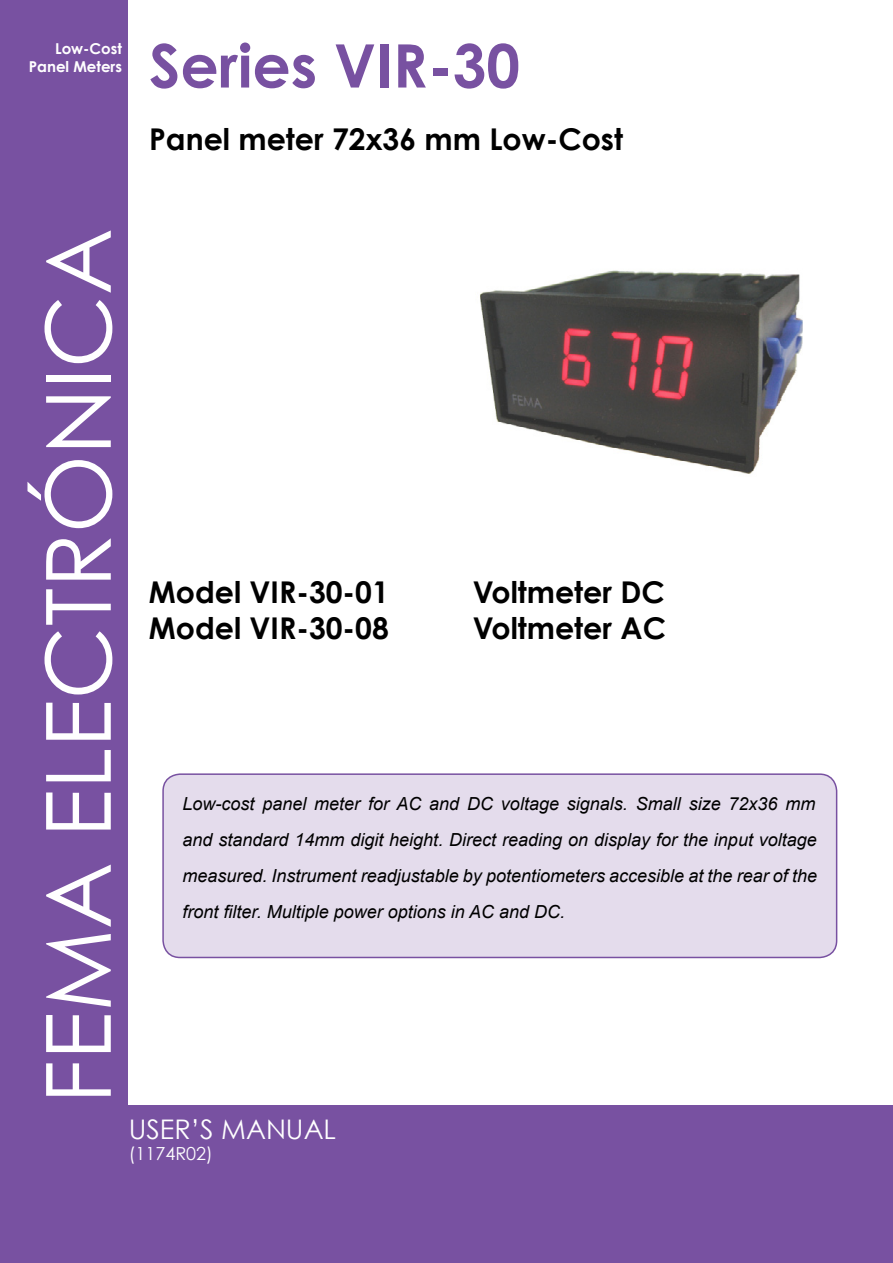
<style>
.page{position:relative;width:893px;height:1263px;background:#fff}
.page>*{position:absolute;margin:0;border:0;box-sizing:border-box;transform-origin:0 0}
.t1{font:90px "Century Gothic";color:#fff}
.t2{font:700 60px "Century Gothic";color:#7851a1}
.t3{font:700 30px "Century Gothic";color:#000}
.t4{font:27px "Century Gothic";color:#fff}
.t5{font:italic 18px/36px "Arial";color:#000;text-align:justify}
.t6{font:18px "Century Gothic";color:#fff}
.t7{font:700 15px/18px "Century Gothic";color:#fff;text-align:right}
</style>
<div class="page">
<div style="left:163px;top:774px;width:674px;height:183px;background:#e4dcec;border-radius:17px"></div>
<div style="left:162px;top:773px;width:675px;height:185px;border:2px solid #7851a1;border-radius:17px"></div>
<div style="left:0;top:0;width:128px;height:1263px;background:#7851a1"></div>
<div style="left:0;top:1105px;width:893px;height:158px;background:#7851a1"></div>
<img style="left:480px;top:270px;width:323px;height:204px">
<p class="t7" style="left:29px;top:39px;width:95px">Low-Cost<br>Panel Meters</p>
<h2 class="t2" style="left:149px;top:28px;width:372px">Series VIR-30</h2>
<h3 class="t3" style="left:149px;top:120px;width:475px">Panel meter 72x36 mm Low-Cost</h3>
<h1 class="t1" style="left:23px;top:1103px;width:877px;rotate:-90deg">FEMA ELECTRÓNICA</h1>
<h3 class="t3" style="left:149px;top:573px;width:241px">Model VIR-30-01</h3>
<h3 class="t3" style="left:473px;top:573px;width:193px">Voltmeter DC</h3>
<h3 class="t3" style="left:149px;top:609px;width:241px">Model VIR-30-08</h3>
<h3 class="t3" style="left:473px;top:609px;width:195px">Voltmeter AC</h3>
<p class="t5" style="left:182px;top:786px;width:636px">Low-cost panel meter for AC and DC voltage signals. Small size 72x36 mm and standard 14mm digit height. Direct reading on display for the input voltage measured. Instrument readjustable by potentiometers accesible at the rear of the front filter. Multiple power options in AC and DC.</p>
<h3 class="t4" style="left:129px;top:1113px;width:136px">USER’S MANUAL</h3>
<p class="t6" style="left:129px;top:1143px;width:86px">(1174R02)</p>
</div>
